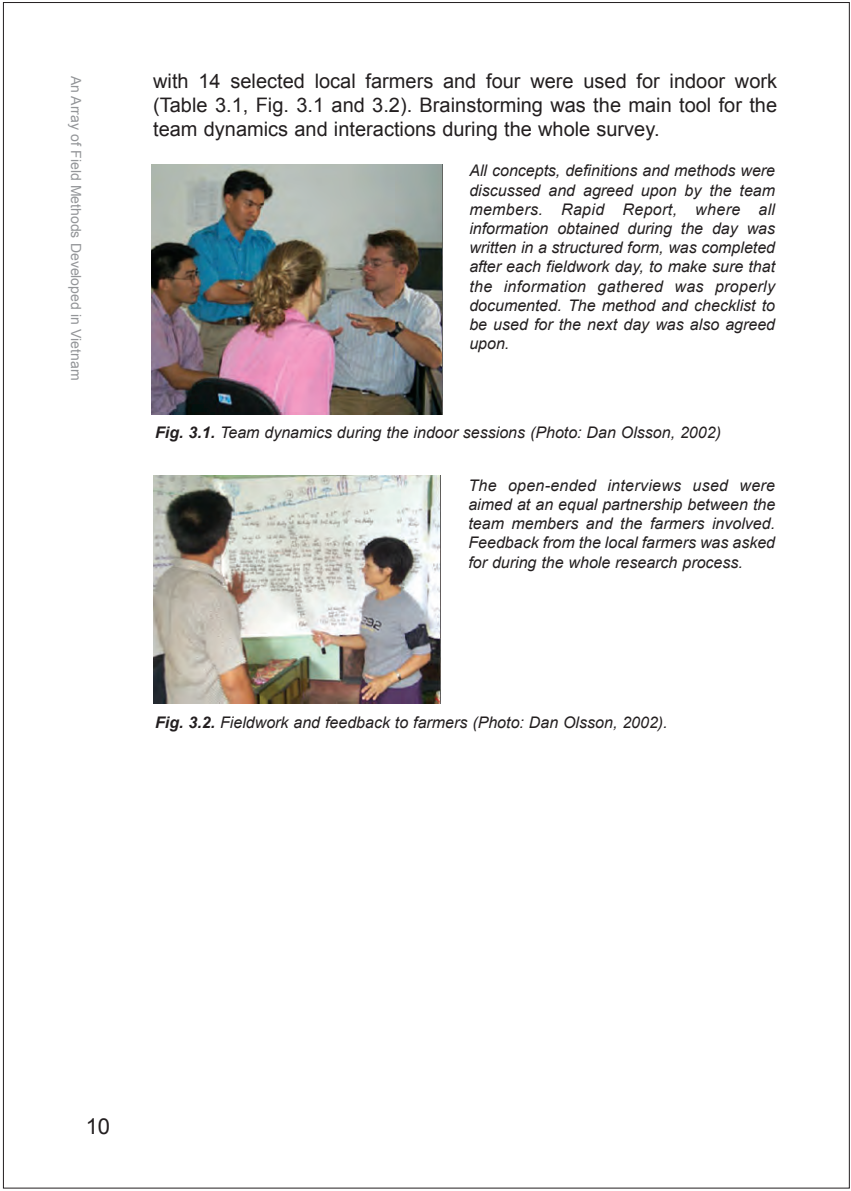
<style>
.page{position:relative;width:851px;height:1191px;background:#fff}
.page>*{position:absolute;margin:0;border:0;box-sizing:border-box;transform-origin:0 0}
.t1{font:22px "Arial";color:#231f20}
.t2{font:20px/24px "Arial";color:#231f20;text-align:justify}
.t3{font:italic 16px/19.2px "Arial";color:#231f20;text-align:justify}
.t4{font:14px "Arial";color:#939598}
.s1{font-weight:700}
</style>
<div class="page">
<img style="left:151px;top:164px;width:291px;height:250px">
<img style="left:153px;top:475px;width:287px;height:228px">
<p class="t4" style="left:84px;top:76px;width:306px;rotate:90deg">An Array of Field Methods Developed in Vietnam</p>
<p class="t2" style="left:153px;top:69px;width:625px">with 14 selected local farmers and four were used for indoor work (Table 3.1, Fig. 3.1 and 3.2). Brainstorming was the main tool for the team dynamics and interactions during the whole survey.</p>
<p class="t3" style="left:469px;top:161px;width:307px">All concepts, definitions and methods were discussed and agreed upon by the team members. Rapid Report, where all information obtained during the day was written in a structured form, was completed after each fieldwork day, to make sure that the information gathered was properly documented. The method and checklist to be used for the next day was also agreed upon.</p>
<p class="t3" style="left:155px;top:423px;width:567px"><span class="s1">Fig. 3.1.</span> Team dynamics during the indoor sessions (Photo: Dan Olsson, 2002)</p>
<p class="t3" style="left:468px;top:475px;width:308px">The open-ended interviews used were aimed at an equal partnership between the team members and the farmers involved.<br>Feedback from the local farmers was asked for during the whole research process.</p>
<p class="t3" style="left:155px;top:712px;width:514px"><span class="s1">Fig. 3.2.</span> Fieldwork and feedback to farmers (Photo: Dan Olsson, 2002).</p>
<h1 class="t1" style="left:86px;top:1114px;width:26px">10</h1>
</div>
